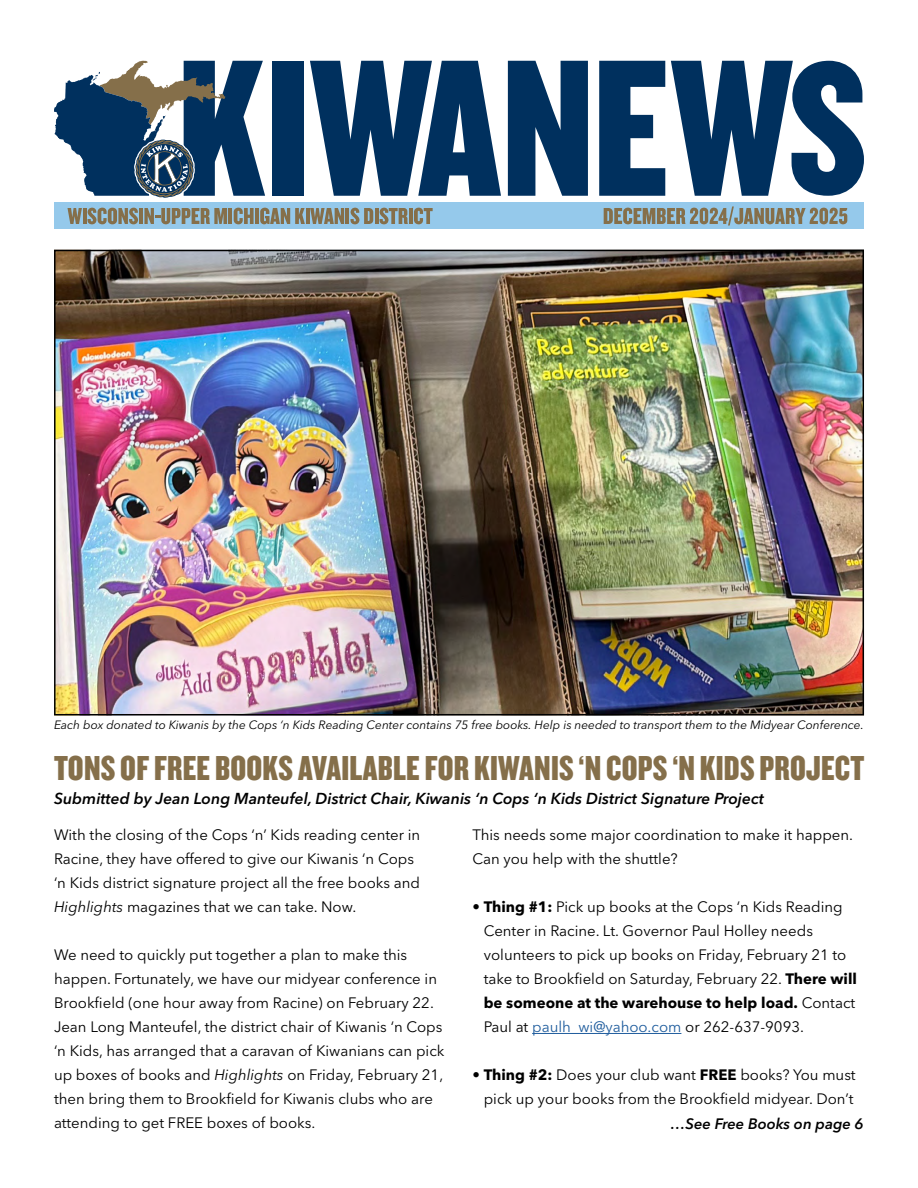
<style>
.page{position:relative;width:918px;height:1188px;background:#fff}
.page>*{position:absolute;margin:0;border:0;box-sizing:border-box;transform-origin:0 0}
.t1{font:36px "Knockout HTF69 Full Liteweight";letter-spacing:.005em;color:#856f4a}
.t2{font:italic 600 15.75px "Avenir Next LT Pro";color:#000}
.t3{font:15px/24px "Avenir Next LT Pro";color:#000}
.t4{font:italic 600 15px "Avenir Next LT Pro";color:#000}
.t5{font:italic 12px "Avenir Next LT Pro";color:#000}
.s1{font-style:italic}
.s2{font-weight:700}
.s3{color:#215e9e}
</style>
<div class="page">
<div style="left:272px;top:61px;width:31px;height:135px;background:#00305e"></div>
<svg style="left:310px;top:61px;width:191px;height:135px"></svg>
<svg style="left:508px;top:61px;width:80px;height:135px"></svg>
<svg style="left:599px;top:61px;width:66px;height:135px"></svg>
<svg style="left:671px;top:61px;width:193px;height:135px"></svg>
<div style="left:54px;top:202px;width:810px;height:28px;background:#95c9eb"></div>
<svg style="left:54px;top:61px;width:211px;height:137px"></svg>
<svg style="left:67px;top:208px;width:15px;height:16px"></svg>
<hr style="left:83px;top:208px;width:3px;height:16px;background:#856f4a">
<svg style="left:88px;top:208px;width:50px;height:16px"></svg>
<hr style="left:139px;top:208px;width:4px;height:16px;background:#856f4a">
<svg style="left:144px;top:208px;width:83px;height:16px"></svg>
<hr style="left:229px;top:208px;width:3px;height:16px;background:#856f4a">
<svg style="left:234px;top:208px;width:20px;height:16px"></svg>
<hr style="left:255px;top:208px;width:4px;height:16px;background:#856f4a">
<svg style="left:260px;top:208px;width:84px;height:16px"></svg>
<hr style="left:346px;top:208px;width:3px;height:16px;background:#856f4a">
<svg style="left:350px;top:208px;width:23px;height:16px"></svg>
<hr style="left:375px;top:208px;width:3px;height:16px;background:#856f4a">
<svg style="left:380px;top:208px;width:28px;height:16px"></svg>
<hr style="left:409px;top:208px;width:4px;height:16px;background:#856f4a">
<svg style="left:414px;top:208px;width:19px;height:16px"></svg>
<svg style="left:604px;top:206px;width:243px;height:20px"></svg>
<hr style="left:532px;top:1033px;width:149px;height:1px;background:#215e9e">
<img style="left:57px;top:253px;width:804px;height:460px">
<div style="left:54px;top:250px;width:810px;height:466px;border:2px solid #000"></div>
<p class="t5" style="left:54px;top:718px;width:811px">Each box donated to Kiwanis by the Cops ‘n Kids Reading Center contains 75 free books. Help is needed to transport them to the Midyear Conference.</p>
<h1 class="t1" style="left:54px;top:749px;width:812px">TONS OF FREE BOOKS AVAILABLE FOR KIWANIS ‘N COPS ‘N KIDS PROJECT</h1>
<p class="t2" style="left:54px;top:789px;width:712px">Submitted by Jean Long Manteufel, District Chair, Kiwanis ‘n Cops ‘n Kids District Signature Project</p>
<p class="t3" style="left:54px;top:823px;width:368px">With the closing of the Cops ‘n’ Kids reading center in Racine, they have offered to give our Kiwanis ‘n Cops ‘n Kids district signature project all the free books and <span class="s1">Highlights</span> magazines that we can take. Now.</p>
<p class="t3" style="left:54px;top:943px;width:392px">We need to quickly put together a plan to make this happen. Fortunately, we have our midyear conference in Brookfield (one hour away from Racine) on February 22.<br>Jean Long Manteufel, the district chair of Kiwanis ‘n Cops ‘n Kids, has arranged that a caravan of Kiwanians can pick up boxes of books and <span class="s1">Highlights</span> on Friday, February 21, then bring them to Brookfield for Kiwanis clubs who are attending to get FREE boxes of books.</p>
<p class="t3" style="left:472px;top:823px;width:382px">This needs some major coordination to make it happen.<br>Can you help with the shuttle?</p>
<p class="t3" style="left:484px;top:895px;width:375px;text-indent:-11px">• <span class="s2">Thing #1:</span> Pick up books at the Cops ‘n Kids Reading Center in Racine. Lt. Governor Paul Holley needs volunteers to pick up books on Friday, February 21 to take to Brookfield on Saturday, February 22. <span class="s2">There will be someone at the warehouse to help load.</span> Contact Paul at <span class="s3">paulh_wi@yahoo.com</span> or 262-637-9093.</p>
<p class="t3" style="left:472px;top:1063px;width:385px;text-align:right">• <span class="s2">Thing #2:</span> Does your club want <span class="s2">FREE</span> books? You must pick up your books from the Brookfield midyear. Don’t</p>
<p class="t4" style="left:670px;top:1115px;width:195px">…See Free Books on page 6</p>
</div>
